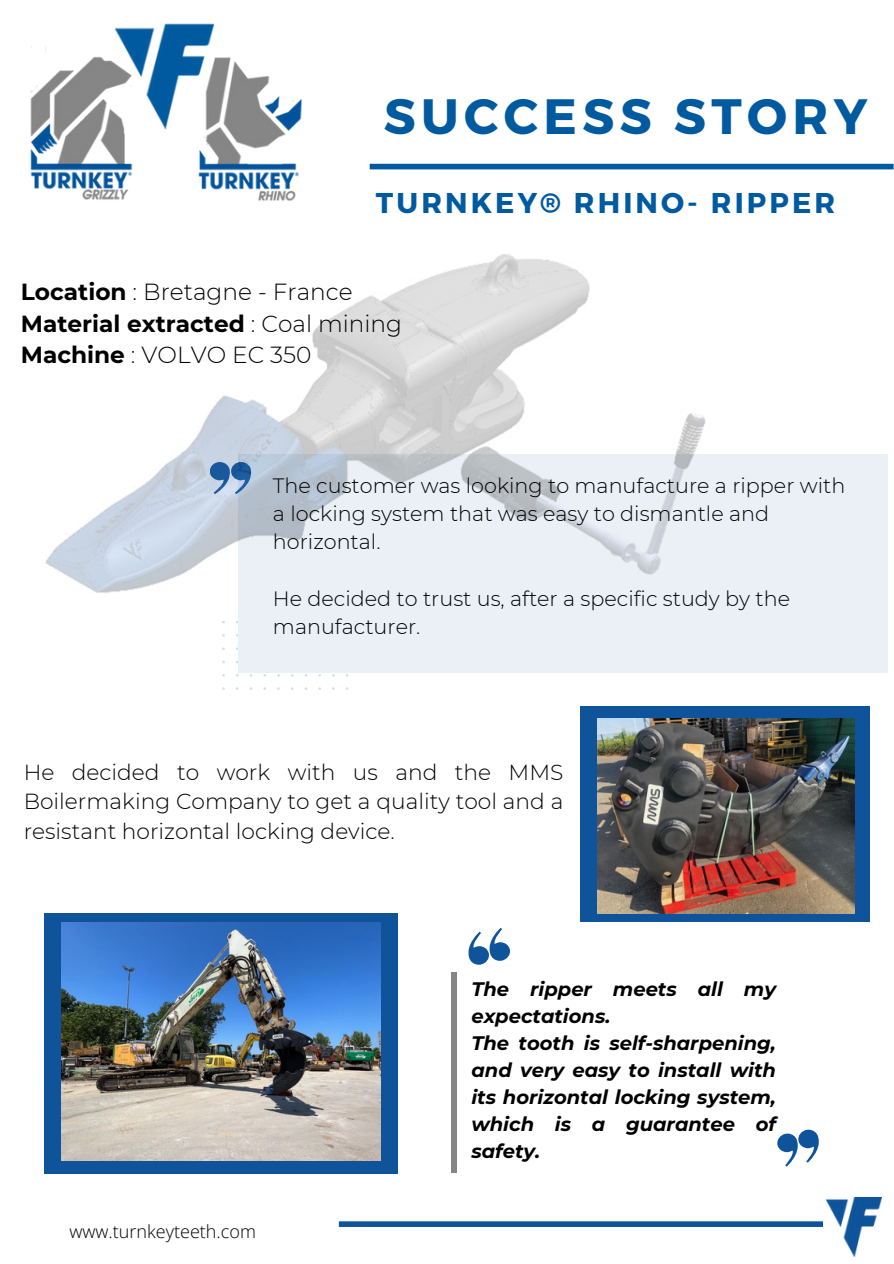
<style>
.page{position:relative;width:894px;height:1264px;background:#fff}
.page>*{position:absolute;margin:0;border:0;box-sizing:border-box;transform-origin:0 0}
.t1{font:700 49.65px "Montserrat";letter-spacing:.11em;color:#005aa0}
.t2{font:700 28.65px "Montserrat";letter-spacing:.11em;color:#005aa0}
.t3{font:300 23.25px/31.5px "Montserrat";color:#000}
.t4{font:300 21.75px/29.2px "Montserrat";color:#000;text-align:justify}
.t5{font:300 20.7px/28.2px "Montserrat";color:#000}
.t6{font:italic 700 19.5px/27px "Montserrat";color:#000}
.t7{font:300 18px "Open Sans";color:#000}
.s1{font-weight:700}
</style>
<div class="page">
<div style="left:44px;top:913px;width:353px;height:260px;background:#0f549b"></div>
<div style="left:451px;top:972px;width:5px;height:200px;background:#868686"></div>
<div style="left:580px;top:706px;width:288px;height:215px;background:#0f549b"></div>
<div style="left:238px;top:455px;width:649px;height:218px;background:#eaf0f5"></div>
<div style="left:339px;top:1221px;width:483px;height:5px;background:#0f549b"></div>
<div style="left:369px;top:164px;width:524px;height:5px;background:#005aa0"></div>
<img style="left:826px;top:1197px;width:55px;height:59px">
<img style="left:30px;top:23px;width:273px;height:161px">
<svg style="left:468px;top:928px;width:42px;height:36px"></svg>
<svg style="left:777px;top:1129px;width:41px;height:37px"></svg>
<img style="left:597px;top:719px;width:256px;height:194px">
<img style="left:62px;top:922px;width:318px;height:238px">
<img style="left:34px;top:184px;width:721px;height:506px">
<p class="t1" style="left:383px;top:84px;width:485px">SUCCESS STORY</p>
<h3 class="t2" style="left:376px;top:184px;width:460px">TURNKEY® RHINO- RIPPER</h3>
<h2 class="t3" style="left:21px;top:276px;width:382px"><span class="s1">Location</span> : Bretagne - France<br><span class="s1">Material extracted</span> : Coal mining<br><span class="s1">Machine</span> : VOLVO EC 350</h2>
<h5 class="t5" style="left:273px;top:471px;width:573px">The customer was looking to manufacture a ripper with a locking system that was easy to dismantle and horizontal.</h5>
<h5 class="t5" style="left:273px;top:584px;width:518px">He decided to trust us, after a specific study by the manufacturer.</h5>
<p class="t4" style="left:24px;top:757px;width:541px">He decided to work with us and the MMS Boilermaking Company to get a quality tool and a resistant horizontal locking device.</p>
<h3 class="t7" style="left:70px;top:1218px;width:188px">www.turnkeyteeth.com</h3>
<p class="t6" style="left:471px;top:975px;width:306px">The ripper meets all my expectations.<br>The tooth is self-sharpening, and very easy to install with its horizontal locking system, which is a guarantee of safety.</p>
</div>
